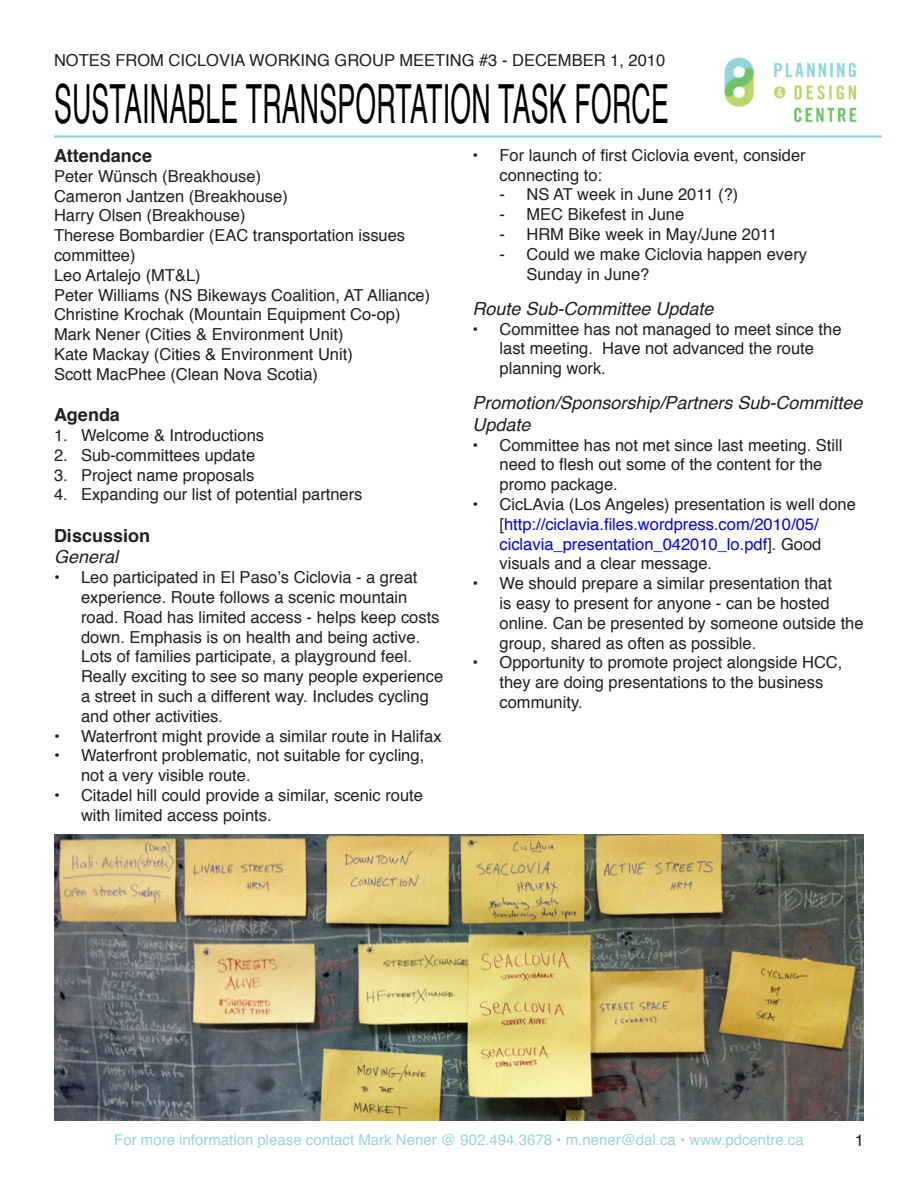
<style>
.page{position:relative;width:918px;height:1188px;background:#fff}
.page>*{position:absolute;margin:0;border:0;box-sizing:border-box;transform-origin:0 0}
.t1{font:54px "Helvetica";letter-spacing:.01em;color:#000;scale:.49 1}
.Title_level_2{font:italic 18px/21.6px "Helvetica";color:#231f20}
.Title_level_1{font:700 18px "Helvetica";color:#231f20}
.Bulleted_list{font:16.5px/19.8px "Helvetica";color:#231f20}
.Body_text{font:16.5px/19.8px "Helvetica";color:#231f20}
.Bulleted_list-2{font:16.5px/19.8px "Helvetica";color:#00f}
.Bulleted_list_-_leve{font:16.5px/19.8px "Helvetica";color:#231f20}
.t2{font:15px "Helvetica";color:#97d6db}
.s1{color:#231f20}
</style>
<div class="page">
<img style="left:724px;top:57px;width:133px;height:66px">
<hr style="left:54px;top:135px;width:828px;height:3px;background:#95d6dc">
<img style="left:54px;top:835px;width:810px;height:285px">
<p class="Bulleted_list" style="left:54px;top:51px;width:613px">NOTES FROM CICLOVIA WORKING GROUP MEETING #3 - DECEMBER 1, 2010</p>
<p class="t1" style="left:54px;top:63px;width:1257px">SUSTAINABLE TRANSPORTATION TASK FORCE</p>
<p class="Title_level_1" style="left:54px;top:141px;width:100px">Attendance</p>
<p class="Body_text" style="left:54px;top:167px;width:209px">Peter Wünsch (Breakhouse)</p>
<p class="Body_text" style="left:54px;top:186px;width:235px">Cameron Jantzen (Breakhouse)</p>
<p class="Body_text" style="left:54px;top:206px;width:193px">Harry Olsen (Breakhouse)</p>
<p class="Body_text" style="left:54px;top:226px;width:353px">Therese Bombardier (EAC transportation issues committee)</p>
<p class="Body_text" style="left:54px;top:266px;width:148px">Leo Artalejo (MT&amp;L)</p>
<p class="Body_text" style="left:54px;top:285px;width:378px">Peter Williams (NS Bikeways Coalition, AT Alliance)</p>
<p class="Body_text" style="left:54px;top:305px;width:348px">Christine Krochak (Mountain Equipment Co-op)</p>
<p class="Body_text" style="left:54px;top:325px;width:291px">Mark Nener (Cities &amp; Environment Unit)</p>
<p class="Body_text" style="left:54px;top:345px;width:300px">Kate Mackay (Cities &amp; Environment Unit)</p>
<p class="Body_text" style="left:54px;top:365px;width:266px">Scott MacPhee (Clean Nova Scotia)</p>
<p class="Title_level_1" style="left:54px;top:400px;width:68px">Agenda</p>
<p class="Bulleted_list" style="left:54px;top:426px;width:212px">1. Welcome &amp; Introductions</p>
<p class="Bulleted_list" style="left:54px;top:446px;width:203px">2. Sub-committees update</p>
<p class="Bulleted_list" style="left:54px;top:465px;width:202px">3. Project name proposals</p>
<p class="Bulleted_list" style="left:54px;top:485px;width:310px">4. Expanding our list of potential partners</p>
<p class="Title_level_1" style="left:54px;top:521px;width:98px">Discussion</p>
<p class="Title_level_2" style="left:54px;top:547px;width:66px">General</p>
<p class="Bulleted_list" style="left:81px;top:568px;width:364px;text-indent:-27px">• Leo participated in El Paso’s Ciclovia - a great experience. Route follows a scenic mountain road. Road has limited access - helps keep costs down. Emphasis is on health and being active.<br>Lots of families participate, a playground feel.<br>Really exciting to see so many people experience a street in such a different way. Includes cycling and other activities.</p>
<p class="Bulleted_list" style="left:54px;top:726px;width:389px">• Waterfront might provide a similar route in Halifax</p>
<p class="Bulleted_list" style="left:81px;top:746px;width:345px;text-indent:-27px">• Waterfront problematic, not suitable for cycling, not a very visible route.</p>
<p class="Bulleted_list" style="left:81px;top:786px;width:344px;text-indent:-27px">• Citadel hill could provide a similar, scenic route with limited access points.</p>
<p class="Bulleted_list" style="left:500px;top:146px;width:308px;text-indent:-27px">• For launch of first Ciclovia event, consider connecting to:</p>
<p class="Bulleted_list_-_leve" style="left:500px;top:185px;width:240px">- NS AT week in June 2011 (?)</p>
<p class="Bulleted_list_-_leve" style="left:500px;top:205px;width:186px">- MEC Bikefest in June</p>
<p class="Bulleted_list_-_leve" style="left:500px;top:225px;width:279px">- HRM Bike week in May/June 2011</p>
<p class="Bulleted_list_-_leve" style="left:526px;top:245px;width:282px;text-indent:-27px">- Could we make Ciclovia happen every<br>Sunday in June?</p>
<p class="Title_level_2" style="left:472px;top:298px;width:243px">Route Sub-Committee Update</p>
<p class="Bulleted_list" style="left:500px;top:319px;width:344px;text-indent:-27px">• Committee has not managed to meet since the last meeting. Have not advanced the route planning work.</p>
<p class="Title_level_2" style="left:472px;top:393px;width:392px">Promotion/Sponsorship/Partners Sub-Committee<br>Update</p>
<p class="Bulleted_list" style="left:500px;top:435px;width:344px;text-indent:-27px">• Committee has not met since last meeting. Still need to flesh out some of the content for the promo package.</p>
<p class="Bulleted_list-2" style="left:500px;top:495px;width:358px;text-indent:-27px"><span class="s1">• CicLAvia (Los Angeles) presentation is well done [</span>http://ciclavia.files.wordpress.com/2010/05/ ciclavia_presentation_042010_lo.pdf<span class="s1">]. Good visuals and a clear message.</span></p>
<p class="Bulleted_list" style="left:500px;top:574px;width:366px;text-indent:-27px">• We should prepare a similar presentation that<br>is easy to present for anyone - can be hosted online. Can be presented by someone outside the group, shared as often as possible.</p>
<p class="Bulleted_list" style="left:500px;top:653px;width:344px;text-indent:-27px">• Opportunity to promote project alongside HCC, they are doing presentations to the business community.</p>
<p class="t2" style="left:114px;top:1128px;width:691px">For more information please contact Mark Nener @ 902.494.3678 • m.nener@dal.ca • www.pdcentre.ca</p>
<p class="Bulleted_list" style="left:855px;top:1131px;width:11px">1</p>
</div>
